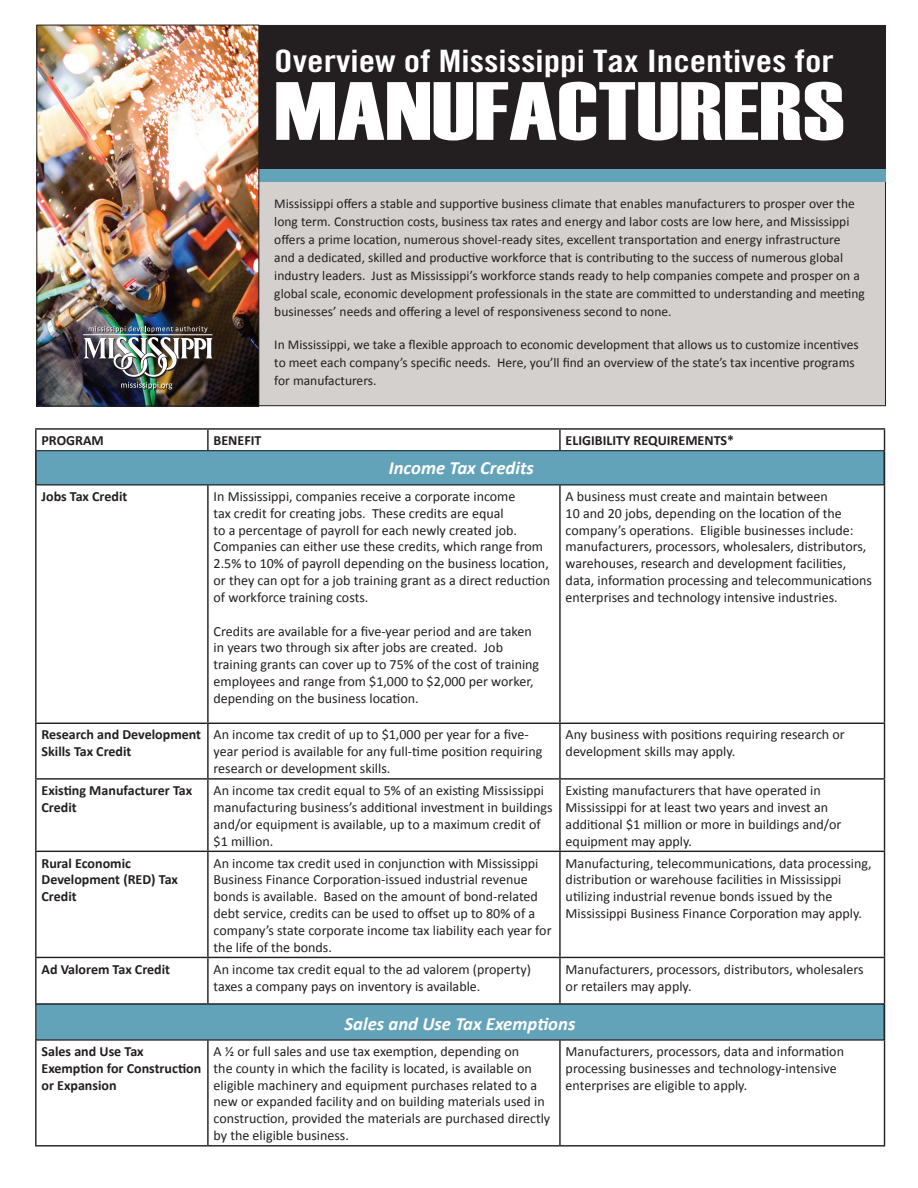
<style>
.page{position:relative;width:918px;height:1188px;background:#fff}
.page>*{position:absolute;margin:0;border:0;box-sizing:border-box;transform-origin:0 0}
.t1{font:82.5px "Haettenschweiler";color:#fff;scale:1.33 1}
.t2{font:30.9px "Trade Gothic Bold Cond Twenty";color:#fff;scale:1.2 1}
.t3{font:italic 700 18.75px "Calibri";color:#fff}
.t4{font:14.1px/16.8px "Calibri";color:#231f20}
.t5{font:700 14.1px/16.8px "Calibri";color:#231f20}
.t6{font:13.5px/18px "Calibri";color:#231f20}
</style>
<div class="page">
<div style="left:51px;top:25px;width:834px;height:381px;background:#d3d0ce"></div>
<div style="left:52px;top:26px;width:833px;height:142px;background:#231f20"></div>
<div style="left:51px;top:25px;width:835px;height:144px;border:2px solid #231f20"></div>
<div style="left:209px;top:169px;width:677px;height:13px;background:#63a3b9"></div>
<svg style="left:37px;top:485px;width:847px;height:518px"></svg>
<hr style="left:35px;top:428px;width:173px;height:2px;background:#231f20">
<hr style="left:35px;top:430px;width:2px;height:20px;background:#231f20">
<hr style="left:208px;top:428px;width:352px;height:2px;background:#231f20">
<hr style="left:207px;top:430px;width:2px;height:20px;background:#231f20">
<hr style="left:560px;top:428px;width:325px;height:2px;background:#231f20">
<hr style="left:559px;top:430px;width:2px;height:20px;background:#231f20">
<svg style="left:884px;top:430px;width:1px;height:20px"></svg>
<hr style="left:35px;top:450px;width:173px;height:2px;background:#231f20">
<hr style="left:35px;top:452px;width:2px;height:32px;background:#231f20">
<hr style="left:560px;top:450px;width:325px;height:2px;background:#231f20">
<hr style="left:884px;top:452px;width:1px;height:32px;background:#231f20">
<hr style="left:35px;top:484px;width:173px;height:1px;background:#231f20">
<hr style="left:35px;top:485px;width:2px;height:238px;background:#231f20">
<hr style="left:207px;top:485px;width:2px;height:238px;background:#231f20">
<hr style="left:560px;top:484px;width:325px;height:1px;background:#231f20">
<hr style="left:559px;top:485px;width:2px;height:238px;background:#231f20">
<hr style="left:884px;top:485px;width:1px;height:238px;background:#231f20">
<hr style="left:35px;top:723px;width:173px;height:1px;background:#231f20">
<hr style="left:35px;top:724px;width:2px;height:54px;background:#231f20">
<hr style="left:208px;top:723px;width:352px;height:1px;background:#231f20">
<hr style="left:207px;top:724px;width:2px;height:54px;background:#231f20">
<hr style="left:560px;top:723px;width:325px;height:1px;background:#231f20">
<hr style="left:559px;top:724px;width:2px;height:54px;background:#231f20">
<hr style="left:884px;top:724px;width:1px;height:54px;background:#231f20">
<hr style="left:35px;top:778px;width:173px;height:2px;background:#231f20">
<hr style="left:35px;top:780px;width:2px;height:71px;background:#231f20">
<hr style="left:208px;top:778px;width:352px;height:2px;background:#231f20">
<hr style="left:207px;top:780px;width:2px;height:71px;background:#231f20">
<hr style="left:560px;top:778px;width:325px;height:2px;background:#231f20">
<hr style="left:559px;top:780px;width:2px;height:71px;background:#231f20">
<hr style="left:884px;top:780px;width:1px;height:71px;background:#231f20">
<hr style="left:35px;top:851px;width:173px;height:1px;background:#231f20">
<hr style="left:35px;top:852px;width:2px;height:105px;background:#231f20">
<hr style="left:208px;top:851px;width:352px;height:1px;background:#231f20">
<hr style="left:207px;top:852px;width:2px;height:105px;background:#231f20">
<hr style="left:560px;top:851px;width:325px;height:1px;background:#231f20">
<hr style="left:559px;top:852px;width:2px;height:105px;background:#231f20">
<hr style="left:884px;top:852px;width:1px;height:105px;background:#231f20">
<hr style="left:35px;top:957px;width:173px;height:1px;background:#231f20">
<hr style="left:35px;top:958px;width:2px;height:45px;background:#231f20">
<hr style="left:208px;top:957px;width:352px;height:1px;background:#231f20">
<hr style="left:207px;top:958px;width:2px;height:45px;background:#231f20">
<hr style="left:560px;top:957px;width:325px;height:1px;background:#231f20">
<hr style="left:559px;top:958px;width:2px;height:45px;background:#231f20">
<hr style="left:884px;top:958px;width:1px;height:45px;background:#231f20">
<hr style="left:35px;top:1003px;width:173px;height:2px;background:#231f20">
<hr style="left:35px;top:1005px;width:2px;height:34px;background:#231f20">
<hr style="left:208px;top:1003px;width:352px;height:2px;background:#231f20">
<hr style="left:560px;top:1003px;width:325px;height:2px;background:#231f20">
<hr style="left:884px;top:1005px;width:1px;height:34px;background:#231f20">
<hr style="left:35px;top:1039px;width:173px;height:1px;background:#231f20">
<hr style="left:35px;top:1040px;width:2px;height:105px;background:#231f20">
<hr style="left:207px;top:1040px;width:2px;height:105px;background:#231f20">
<hr style="left:560px;top:1039px;width:325px;height:1px;background:#231f20">
<hr style="left:559px;top:1040px;width:2px;height:105px;background:#231f20">
<hr style="left:884px;top:1040px;width:1px;height:105px;background:#231f20">
<hr style="left:35px;top:1145px;width:173px;height:2px;background:#231f20">
<hr style="left:208px;top:1145px;width:352px;height:2px;background:#231f20">
<hr style="left:560px;top:1145px;width:325px;height:2px;background:#231f20">
<img style="left:38px;top:27px;width:219px;height:377px">
<div style="left:36px;top:25px;width:223px;height:381px;border:1px solid #231f20"></div>
<img style="left:83px;top:326px;width:130px;height:63px">
<div style="left:36px;top:451px;width:848px;height:34px;background:#63a3b9"></div>
<div style="left:36px;top:450px;width:848px;height:35px;border:1px solid #231f20"></div>
<div style="left:36px;top:1004px;width:848px;height:36px;background:#63a3b9"></div>
<div style="left:36px;top:1004px;width:848px;height:36px;border:1px solid #231f20"></div>
<p class="t2" style="left:274px;top:42px;width:468px">Overview of Mississippi Tax Incentives for</p>
<p class="t1" style="left:274px;top:64px;width:431px">MANUFACTURERS</p>
<p class="t6" style="left:274px;top:194px;width:592px">Mississippi offers a stable and supportive business climate that enables manufacturers to prosper over the long term. Construction costs, business tax rates and energy and labor costs are low here, and Mississippi offers a prime location, numerous shovel-ready sites, excellent transportation and energy infrastructure<br>and a dedicated, skilled and productive workforce that is contributing to the success of numerous global industry leaders. Just as Mississippi’s workforce stands ready to help companies compete and prosper on a global scale, economic development professionals in the state are committed to understanding and meeting businesses’ needs and offering a level of responsiveness second to none.</p>
<p class="t6" style="left:274px;top:335px;width:586px">In Mississippi, we take a flexible approach to economic development that allows us to customize incentives to meet each company’s specific needs. Here, you’ll find an overview of the state’s tax incentive programs for manufacturers.</p>
<p class="t5" style="left:42px;top:432px;width:64px">PROGRAM</p>
<p class="t5" style="left:214px;top:432px;width:49px">BENEFIT</p>
<p class="t5" style="left:566px;top:432px;width:170px">ELIGIBILITY REQUIREMENTS*</p>
<p class="t3" style="left:389px;top:455px;width:147px">Income Tax Credits</p>
<p class="t5" style="left:42px;top:488px;width:87px">Jobs Tax Credit</p>
<p class="t4" style="left:214px;top:488px;width:338px">In Mississippi, companies receive a corporate income<br>tax credit for creating jobs. These credits are equal<br>to a percentage of payroll for each newly created job.<br>Companies can either use these credits, which range from 2.5% to 10% of payroll depending on the business location, or they can opt for a job training grant as a direct reduction of workforce training costs.</p>
<p class="t4" style="left:214px;top:623px;width:327px">Credits are available for a five-year period and are taken in years two through six after jobs are created. Job training grants can cover up to 75% of the cost of training employees and range from $1,000 to $2,000 per worker, depending on the business location.</p>
<p class="t4" style="left:566px;top:488px;width:308px">A business must create and maintain between<br>10 and 20 jobs, depending on the location of the company’s operations. Eligible businesses include: manufacturers, processors, wholesalers, distributors, warehouses, research and development facilities, data, information processing and telecommunications enterprises and technology intensive industries.</p>
<p class="t5" style="left:42px;top:726px;width:161px">Research and Development<br>Skills Tax Credit</p>
<p class="t4" style="left:214px;top:726px;width:330px">An income tax credit of up to $1,000 per year for a five&shy;year period is available for any full-time position requiring research or development skills.</p>
<p class="t4" style="left:566px;top:726px;width:281px">Any business with positions requiring research or development skills may apply.</p>
<p class="t5" style="left:42px;top:782px;width:152px">Existing Manufacturer Tax<br>Credit</p>
<p class="t4" style="left:214px;top:782px;width:340px">An income tax credit equal to 5% of an existing Mississippi manufacturing business’s additional investment in buildings and/or equipment is available, up to a maximum credit of $1 million.</p>
<p class="t4" style="left:566px;top:782px;width:277px">Existing manufacturers that have operated in Mississippi for at least two years and invest an additional $1 million or more in buildings and/or equipment may apply.</p>
<p class="t5" style="left:42px;top:854px;width:138px">Rural Economic<br>Development (RED) Tax<br>Credit</p>
<p class="t4" style="left:214px;top:855px;width:339px">An income tax credit used in conjunction with Mississippi Business Finance Corporation-issued industrial revenue bonds is available. Based on the amount of bond-related debt service, credits can be used to offset up to 80% of a company’s state corporate income tax liability each year for the life of the bonds.</p>
<p class="t4" style="left:566px;top:855px;width:308px">Manufacturing, telecommunications, data processing, distribution or warehouse facilities in Mississippi utilizing industrial revenue bonds issued by the Mississippi Business Finance Corporation may apply.</p>
<p class="t5" style="left:42px;top:961px;width:130px">Ad Valorem Tax Credit</p>
<p class="t4" style="left:214px;top:961px;width:319px">An income tax credit equal to the ad valorem (property) taxes a company pays on inventory is available.</p>
<p class="t4" style="left:566px;top:961px;width:300px">Manufacturers, processors, distributors, wholesalers or retailers may apply.</p>
<p class="t3" style="left:345px;top:1012px;width:232px">Sales and Use Tax Exemptions</p>
<p class="t5" style="left:42px;top:1043px;width:161px">Sales and Use Tax<br>Exemption for Construction or Expansion</p>
<p class="t4" style="left:214px;top:1043px;width:338px">A ½ or full sales and use tax exemption, depending on<br>the county in which the facility is located, is available on eligible machinery and equipment purchases related to a new or expanded facility and on building materials used in construction, provided the materials are purchased directly by the eligible business.</p>
<p class="t4" style="left:566px;top:1043px;width:280px">Manufacturers, processors, data and information processing businesses and technology-intensive enterprises are eligible to apply.</p>
</div>
